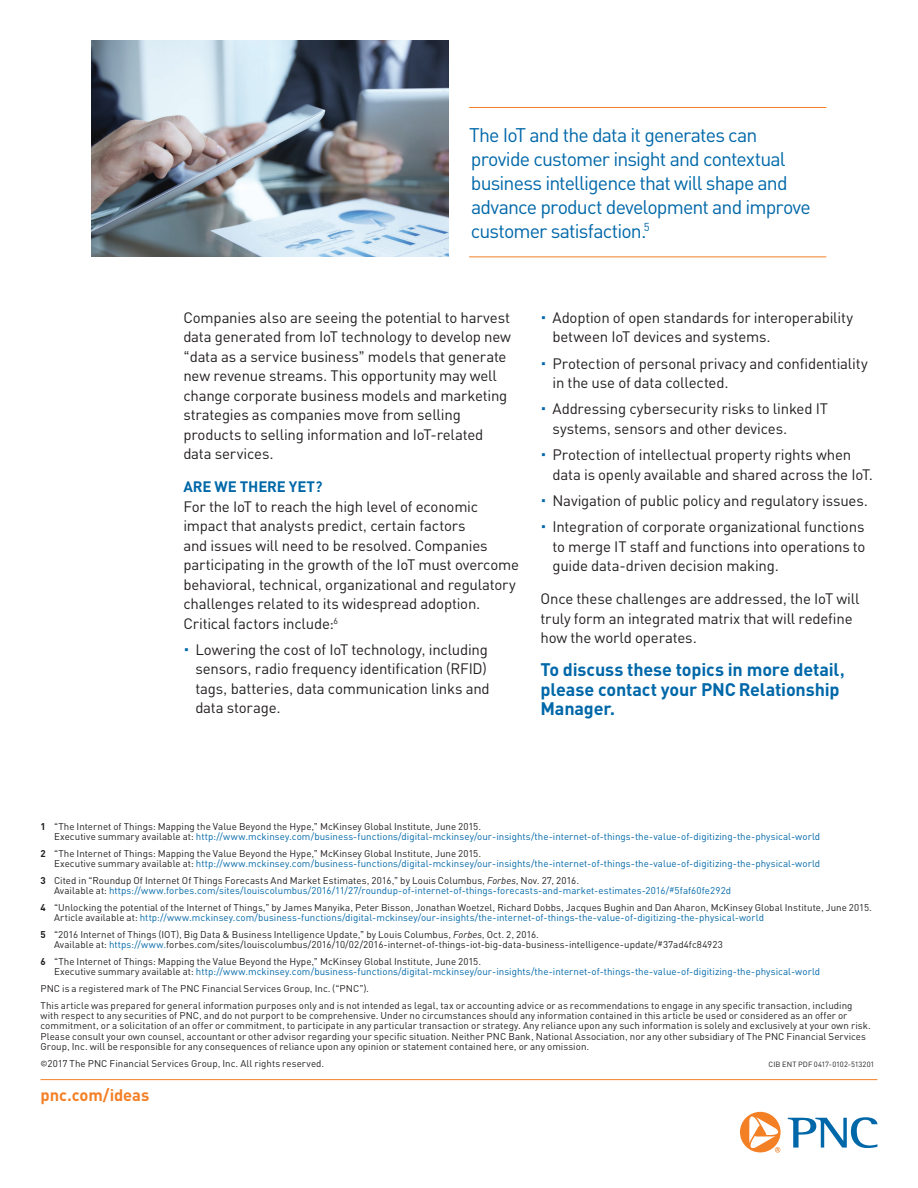
<style>
.page{position:relative;width:918px;height:1188px;background:#fff}
.page>*{position:absolute;margin:0;border:0;box-sizing:border-box;transform-origin:0 0}
.Paragraph_Style_1{font:19.5px/24px "PNC Sans";letter-spacing:-.045em;color:#0068a9}
.t1{font:700 18px/19.5px "PNC Sans";letter-spacing:-.01em;color:#0068a9}
.Paragraph_Style_1-2{font:700 16.5px "PNC Sans";letter-spacing:-.005em;color:#f48026}
.t2{font:15px/19.5px "PNC Sans";letter-spacing:-.015em;color:#231f20}
.t3{font:700 15px "PNC Sans";letter-spacing:-.01em;color:#0068a9}
.t4{font:9.75px/10.2px "PNC Sans";letter-spacing:.005em;color:#231f20}
.t5{font:9.75px/10.2px "PNC Sans";letter-spacing:.005em;color:#0068a9}
.t6{font:7.5px "PNC Sans";letter-spacing:.005em;color:#231f20}
.s1{font-weight:700;color:#0068a9}
.s2{font-weight:700;color:#231f20}
.s3{color:#231f20}
.s4{font-style:italic;color:#231f20}
.s5{font-weight:700}
.s6{color:#0068a9}
.s7{font-style:italic}
</style>
<div class="page">
<hr style="left:40px;top:1079px;width:838px;height:1px;background:#f48026">
<svg style="left:788px;top:1117px;width:89px;height:31px"></svg>
<svg style="left:740px;top:1112px;width:41px;height:41px"></svg>
<hr style="left:469px;top:107px;width:357px;height:1px;background:#f48026">
<hr style="left:469px;top:256px;width:357px;height:1px;background:#f48026">
<img style="left:92px;top:40px;width:357px;height:216px">
<p class="Paragraph_Style_1" style="left:469px;top:122px;width:343px">The IoT and the data it generates can provide customer insight and contextual business intelligence that will shape and advance product development and improve customer satisfaction.<sup>5</sup></p>
<p class="t2" style="left:183px;top:307px;width:329px">Companies also are seeing the potential to harvest data generated from IoT technology to develop new “data as a service business” models that generate new revenue streams. This opportunity may well change corporate business models and marketing strategies as companies move from selling products to selling information and IoT-related data services.</p>
<p class="t3" style="left:183px;top:477px;width:141px">ARE WE THERE YET?</p>
<p class="t2" style="left:183px;top:496px;width:337px">For the IoT to reach the high level of economic impact that analysts predict, certain factors<br>and issues will need to be resolved. Companies participating in the growth of the IoT must overcome behavioral, technical, organizational and regulatory challenges related to its widespread adoption.<br>Critical factors include:<sup>6</sup></p>
<p class="t2" style="left:195px;top:640px;width:296px;text-indent:-12px"><span class="s1">•</span> Lowering the cost of IoT technology, including sensors, radio frequency identification (RFID) tags, batteries, data communication links and data storage.</p>
<p class="t2" style="left:553px;top:308px;width:302px;text-indent:-12px"><span class="s1">•</span> Adoption of open standards for interoperability between IoT devices and systems.</p>
<p class="t2" style="left:553px;top:353px;width:317px;text-indent:-12px"><span class="s1">•</span> Protection of personal privacy and confidentiality in the use of data collected.</p>
<p class="t2" style="left:553px;top:399px;width:277px;text-indent:-12px"><span class="s1">•</span> Addressing cybersecurity risks to linked IT systems, sensors and other devices.</p>
<p class="t2" style="left:553px;top:445px;width:322px;text-indent:-12px"><span class="s1">•</span> Protection of intellectual property rights when data is openly available and shared across the IoT.</p>
<p class="t2" style="left:541px;top:491px;width:329px"><span class="s1">•</span> Navigation of public policy and regulatory issues.</p>
<p class="t2" style="left:553px;top:517px;width:315px;text-align:justify;text-indent:-12px"><span class="s1">•</span> Integration of corporate organizational functions to merge IT staff and functions into operations to guide data-driven decision making.</p>
<p class="t2" style="left:541px;top:589px;width:320px">Once these challenges are addressed, the IoT will truly form an integrated matrix that will redefine how the world operates.</p>
<p class="t1" style="left:541px;top:659px;width:306px">To discuss these topics in more detail, please contact your PNC Relationship<br>Manager.</p>
<p class="t5" style="left:54px;top:821px;width:768px;text-indent:-14px"><span class="s2">1</span> <span class="s3">“The Internet of Things: Mapping the Value Beyond the Hype,” McKinsey Global Institute, June 2015.<br>Executive summary available at:</span> http://www.mckinsey.com/business-functions/digital-mckinsey/our-insights/the-internet-of-things-the-value-of-digitizing-the-physical-world</p>
<p class="t5" style="left:54px;top:848px;width:768px;text-indent:-14px"><span class="s2">2</span> <span class="s3">“The Internet of Things: Mapping the Value Beyond the Hype,” McKinsey Global Institute, June 2015.<br>Executive summary available at:</span> http://www.mckinsey.com/business-functions/digital-mckinsey/our-insights/the-internet-of-things-the-value-of-digitizing-the-physical-world</p>
<p class="t5" style="left:54px;top:875px;width:679px;text-indent:-14px"><span class="s2">3</span> <span class="s3">Cited in “Roundup Of Internet Of Things Forecasts And Market Estimates, 2016,” by Louis Columbus,</span> <span class="s4">Forbes</span><span class="s3">, Nov. 27, 2016.<br>Available at:</span> https://www.forbes.com/sites/louiscolumbus/2016/11/27/roundup-of-internet-of-things-forecasts-and-market-estimates-2016/#5faf60fe292d</p>
<p class="t4" style="left:54px;top:902px;width:819px;text-indent:-14px"><span class="s5">4</span> “Unlocking the potential of the Internet of Things,” by James Manyika, Peter Bisson, Jonathan Woetzel, Richard Dobbs, Jacques Bughin and Dan Aharon, McKinsey Global Institute, June 2015.<br>Article available at: <span class="s6">http://www.mckinsey.com/business-functions/digital-mckinsey/our-insights/the-internet-of-things-the-value-of-digitizing-the-physical-world</span></p>
<p class="t4" style="left:54px;top:929px;width:671px;text-indent:-14px"><span class="s5">5</span> “2016 Internet of Things (IOT), Big Data &amp; Business Intelligence Update,” by Louis Columbus, <span class="s7">Forbes</span>, Oct. 2, 2016.<br>Available at: <span class="s6">https://www.</span>forbes.com/sites/louiscolumbus/2016/10/02/2016-internet-of-things-iot-big-data-business-intelligence-update/#37ad4fc84923</p>
<p class="t5" style="left:54px;top:956px;width:768px;text-indent:-14px"><span class="s2">6</span> <span class="s3">“The Internet of Things: Mapping the Value Beyond the Hype,” McKinsey Global Institute, June 2015.<br>Executive summary available at:</span> http://www.mckinsey.com/business-functions/digital-mckinsey/our-insights/the-internet-of-things-the-value-of-digitizing-the-physical-world</p>
<p class="t4" style="left:40px;top:983px;width:330px">PNC is a registered mark of The PNC Financial Services Group, Inc. (“PNC”).</p>
<p class="t4" style="left:40px;top:1000px;width:832px">This article was prepared for general information purposes only and is not intended as legal, tax or accounting advice or as recommendations to engage in any specific transaction, including with respect to any securities of PNC, and do not purport to be comprehensive. Under no circumstances should any information contained in this article be used or considered as an offer or commitment, or a solicitation of an offer or commitment, to participate in any particular transaction or strategy. Any reliance upon any such information is solely and exclusively at your own risk.<br>Please consult your own counsel, accountant or other advisor regarding your specific situation. Neither PNC Bank, National Association, nor any other subsidiary of The PNC Financial Services Group, Inc. will be responsible for any consequences of reliance upon any opinion or statement contained here, or any omission.</p>
<p class="t4" style="left:40px;top:1058px;width:285px">©2017 The PNC Financial Services Group, Inc. All rights reserved.</p>
<p class="t6" style="left:769px;top:1059px;width:107px">CIB ENT PDF 0417-0102-513201</p>
<p class="Paragraph_Style_1-2" style="left:40px;top:1084px;width:110px">pnc.com/ideas</p>
</div>
